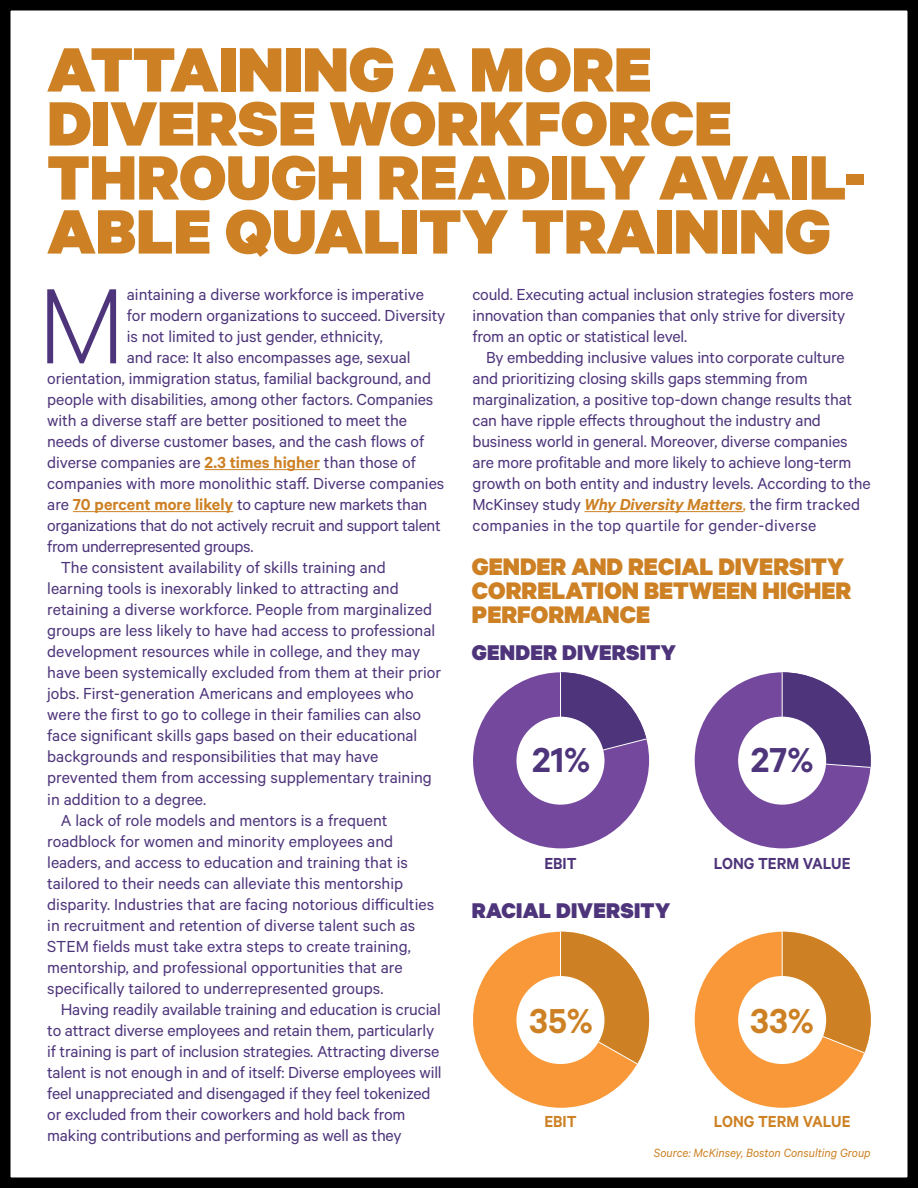
<style>
.page{position:relative;width:918px;height:1188px;background:#fff}
.page>*{position:absolute;margin:0;border:0;box-sizing:border-box;transform-origin:0 0}
.t1{font:300 120.6px "Calibre";color:#4e357b}
.t2{font:900 70.5px/54px "Calibre";color:#cd8124}
.t3{font:600 39px "Calibre";color:#4e357b}
.t4{font:600 39px "Calibre";color:#cd8124}
.t5{font:900 27px/24px "Calibre";color:#cd8124}
.t6{font:900 24px "Calibre";letter-spacing:.01em;color:#4e357b}
.t7{font:18px/21px "Calibre";letter-spacing:-.005em;color:#4e357b}
.t8{font:600 18px "Calibre";color:#4e357b;scale:.95 1}
.t9{font:600 18px "Calibre";color:#cd8124;scale:.95 1}
.t10{font:italic 13.5px "Calibre";color:#cd8124;scale:.95 1}
.s1{font-weight:600;font-style:italic;color:#cd8124}
.s2{color:#cd8124}
.s3{font-weight:600;color:#cd8124}
</style>
<div class="page">
<div style="left:0;top:0;width:918px;height:1188px;border:10px solid #000"></div>
<hr style="left:205px;top:469px;width:115px;height:1px;background:#cd8124">
<hr style="left:73px;top:511px;width:160px;height:1px;background:#cd8124">
<hr style="left:585px;top:511px;width:158px;height:1px;background:#cd8124">
<div style="left:473px;top:672px;width:176px;height:176px;background:#74489d;border-radius:50%"></div>
<svg style="left:560px;top:672px;width:89px;height:83px"></svg>
<div style="left:473px;top:932px;width:176px;height:176px;background:#f89838;border-radius:50%"></div>
<svg style="left:560px;top:932px;width:89px;height:145px"></svg>
<div style="left:695px;top:672px;width:176px;height:176px;background:#74489d;border-radius:50%"></div>
<svg style="left:781px;top:672px;width:90px;height:97px"></svg>
<div style="left:695px;top:932px;width:176px;height:176px;background:#f89838;border-radius:50%"></div>
<svg style="left:781px;top:932px;width:90px;height:130px"></svg>
<div style="left:516px;top:717px;width:89px;height:88px;background:#fff;border-radius:50%"></div>
<div style="left:516px;top:976px;width:89px;height:88px;background:#fff;border-radius:50%"></div>
<div style="left:738px;top:717px;width:88px;height:88px;background:#fff;border-radius:50%"></div>
<div style="left:738px;top:976px;width:88px;height:88px;background:#fff;border-radius:50%"></div>
<h2 class="t2" style="left:47px;top:40px;width:821px">ATTAINING A MORE<br>DIVERSE WORKFORCE<br>THROUGH READILY AVAIL-<br>ABLE QUALITY TRAINING</h2>
<h1 class="t1" style="left:38px;top:256px;width:89px">M</h1>
<p class="t7" style="left:127px;top:284px;width:299px">aintaining a diverse workforce is imperative</p>
<p class="t7" style="left:472px;top:284px;width:383px">could. Executing actual inclusion strategies fosters more innovation than companies that only strive for diversity from an optic or statistical level.</p>
<p class="t7" style="left:472px;top:347px;width:400px;text-indent:14px">By embedding inclusive values into corporate culture and prioritizing closing skills gaps stemming from marginalization, a positive top-down change results that can have ripple effects throughout the industry and business world in general. Moreover, diverse companies are more profitable and more likely to achieve long-term growth on both entity and industry levels. According to the McKinsey study <span class="s1">Why Diversity Matters</span><span class="s2">,</span> the firm tracked companies in the top quartile for gender-diverse</p>
<h3 class="t5" style="left:472px;top:554px;width:381px">GENDER AND RECIAL DIVERSITY<br>CORRELATION BETWEEN HIGHER<br>PERFORMANCE</h3>
<h3 class="t6" style="left:472px;top:637px;width:206px">GENDER DIVERSITY</h3>
<p class="t7" style="left:127px;top:305px;width:320px">for modern organizations to succeed. Diversity</p>
<p class="t7" style="left:127px;top:326px;width:258px">is not limited to just gender, ethnicity,</p>
<p class="t7" style="left:127px;top:347px;width:285px">and race: It also encompasses age, sexual</p>
<p class="t7" style="left:47px;top:368px;width:385px">orientation, immigration status, familial background, and</p>
<p class="t7" style="left:47px;top:389px;width:388px">people with disabilities, among other factors. Companies</p>
<p class="t7" style="left:47px;top:410px;width:361px">with a diverse staff are better positioned to meet the</p>
<p class="t7" style="left:47px;top:431px;width:379px">needs of diverse customer bases, and the cash flows of</p>
<p class="t7" style="left:47px;top:452px;width:370px">diverse companies are <span class="s3">2.3 times higher</span> than those of</p>
<p class="t7" style="left:47px;top:473px;width:399px">companies with more monolithic staff. Diverse companies</p>
<p class="t7" style="left:47px;top:494px;width:382px">are <span class="s3">70 percent more likely</span> to capture new markets than</p>
<p class="t7" style="left:47px;top:515px;width:395px">organizations that do not actively recruit and support talent</p>
<p class="t7" style="left:47px;top:536px;width:208px">from underrepresented groups.</p>
<p class="t7" style="left:61px;top:557px;width:327px">The consistent availability of skills training and</p>
<p class="t7" style="left:47px;top:578px;width:353px">learning tools is inexorably linked to attracting and</p>
<p class="t7" style="left:47px;top:599px;width:386px">retaining a diverse workforce. People from marginalized</p>
<p class="t7" style="left:47px;top:620px;width:390px">groups are less likely to have had access to professional</p>
<p class="t7" style="left:47px;top:641px;width:375px">development resources while in college, and they may</p>
<p class="t7" style="left:47px;top:662px;width:396px">have been systemically excluded from them at their prior</p>
<p class="t7" style="left:47px;top:683px;width:368px">jobs. First-generation Americans and employees who</p>
<p class="t7" style="left:47px;top:704px;width:376px">were the first to go to college in their families can also</p>
<p class="t7" style="left:47px;top:725px;width:372px">face significant skills gaps based on their educational</p>
<p class="t7" style="left:47px;top:746px;width:333px">backgrounds and responsibilities that may have</p>
<p class="t7" style="left:47px;top:767px;width:386px">prevented them from accessing supplementary training</p>
<p class="t7" style="left:47px;top:788px;width:160px">in addition to a degree.</p>
<p class="t7" style="left:61px;top:809px;width:328px">A lack of role models and mentors is a frequent</p>
<p class="t7" style="left:47px;top:830px;width:347px">roadblock for women and minority employees and</p>
<p class="t7" style="left:47px;top:851px;width:362px">leaders, and access to education and training that is</p>
<p class="t7" style="left:47px;top:872px;width:357px">tailored to their needs can alleviate this mentorship</p>
<p class="t7" style="left:47px;top:893px;width:388px">disparity. Industries that are facing notorious difficulties</p>
<p class="t7" style="left:47px;top:914px;width:370px">in recruitment and retention of diverse talent such as</p>
<p class="t7" style="left:47px;top:935px;width:365px">STEM fields must take extra steps to create training,</p>
<p class="t7" style="left:47px;top:956px;width:357px">mentorship, and professional opportunities that are</p>
<p class="t7" style="left:47px;top:977px;width:338px">specifically tailored to underrepresented groups.</p>
<p class="t7" style="left:61px;top:998px;width:382px">Having readily available training and education is crucial</p>
<p class="t7" style="left:47px;top:1019px;width:389px">to attract diverse employees and retain them, particularly</p>
<p class="t7" style="left:47px;top:1040px;width:394px">if training is part of inclusion strategies. Attracting diverse</p>
<p class="t7" style="left:47px;top:1061px;width:396px">talent is not enough in and of itself: Diverse employees will</p>
<p class="t7" style="left:47px;top:1082px;width:385px">feel unappreciated and disengaged if they feel tokenized</p>
<p class="t7" style="left:47px;top:1103px;width:360px">or excluded from their coworkers and hold back from</p>
<p class="t7" style="left:47px;top:1124px;width:356px">making contributions and performing as well as they</p>
<h3 class="t3" style="left:532px;top:736px;width:60px">21%</h3>
<h3 class="t3" style="left:751px;top:736px;width:64px">27%</h3>
<p class="t8" style="left:714px;top:853px;width:145px">LONG TERM VALUE</p>
<p class="t8" style="left:544px;top:853px;width:36px">EBIT</p>
<h3 class="t6" style="left:472px;top:896px;width:200px">RACIAL DIVERSITY</h3>
<h3 class="t4" style="left:530px;top:998px;width:65px">35%</h3>
<h3 class="t4" style="left:751px;top:998px;width:65px">33%</h3>
<p class="t9" style="left:714px;top:1111px;width:145px">LONG TERM VALUE</p>
<p class="t10" style="left:654px;top:1145px;width:230px">Source: McKinsey, Boston Consulting Group</p>
<p class="t9" style="left:544px;top:1111px;width:36px">EBIT</p>
</div>
